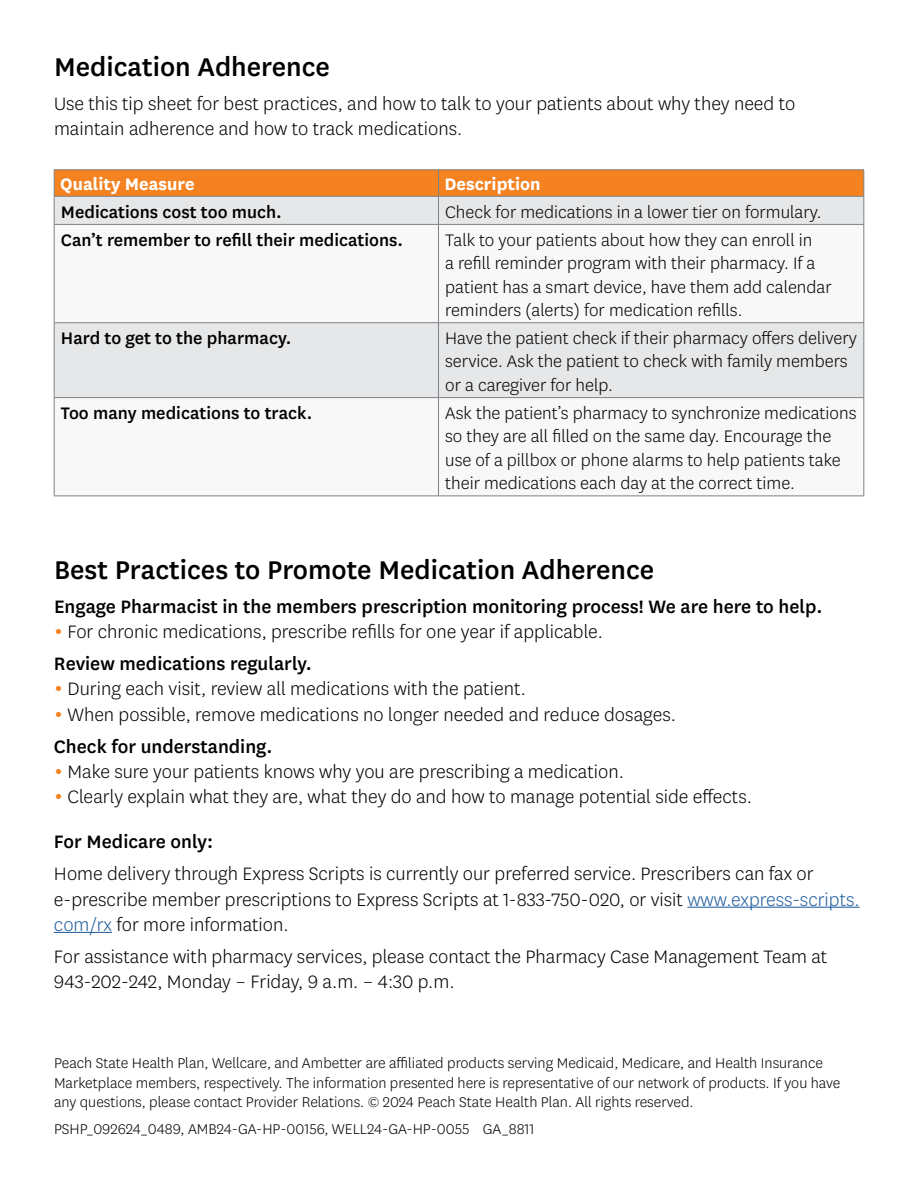
<style>
.page{position:relative;width:918px;height:1188px;background:#fff}
.page>*{position:absolute;margin:0;border:0;box-sizing:border-box;transform-origin:0 0}
.t1{font:500 30px "Centene Sans";color:#000}
.t2{font:300 21px/25.2px "Centene Sans";color:#000}
.t3{font:500 21px "Centene Sans";color:#000}
.t4{font:300 19.5px/23.4px "Centene Sans";color:#000}
.t5{font:500 19.5px "Centene Sans";color:#000}
.t6{font:700 19.5px "Centene Sans";color:#fff}
.t7{font:300 16.5px/19.8px "Centene Sans";color:#000}
.s1{font-weight:500;font-size:26.25px;color:#f58220}
.s2{color:#215e9e}
</style>
<div class="page">
<svg style="left:55px;top:225px;width:809px;height:271px"></svg>
<hr style="left:54px;top:169px;width:384px;height:1px;background:#808285">
<hr style="left:438px;top:169px;width:426px;height:1px;background:#808285">
<svg style="left:54px;top:170px;width:811px;height:54px;background:#eab486"></svg>
<hr style="left:864px;top:323px;width:1px;height:74px;background:#808285">
<hr style="left:54px;top:323px;width:1px;height:74px;background:#808285">
<hr style="left:438px;top:323px;width:1px;height:74px;background:#808285">
<hr style="left:54px;top:224px;width:384px;height:1px;background:#808285">
<hr style="left:54px;top:225px;width:1px;height:98px;background:#808285">
<hr style="left:54px;top:322px;width:384px;height:1px;background:#808285">
<hr style="left:438px;top:224px;width:426px;height:1px;background:#808285">
<hr style="left:438px;top:225px;width:1px;height:98px;background:#808285">
<hr style="left:864px;top:225px;width:1px;height:98px;background:#808285">
<hr style="left:438px;top:322px;width:426px;height:1px;background:#808285">
<hr style="left:438px;top:397px;width:426px;height:1px;background:#808285">
<hr style="left:864px;top:398px;width:1px;height:98px;background:#808285">
<hr style="left:438px;top:496px;width:426px;height:1px;background:#808285">
<hr style="left:54px;top:397px;width:384px;height:1px;background:#808285">
<hr style="left:54px;top:398px;width:1px;height:98px;background:#808285">
<hr style="left:438px;top:398px;width:1px;height:98px;background:#808285">
<hr style="left:54px;top:496px;width:384px;height:1px;background:#808285">
<hr style="left:687px;top:907px;width:173px;height:1px;background:#215e9e">
<hr style="left:54px;top:932px;width:58px;height:1px;background:#215e9e">
<h2 class="t1" style="left:54px;top:47px;width:278px">Medication Adherence</h2>
<p class="t2" style="left:54px;top:91px;width:743px">Use this tip sheet for best practices, and how to talk to your patients about why they need to maintain adherence and how to track medications.</p>
<p class="t6" style="left:60px;top:171px;width:136px">Quality Measure</p>
<p class="t6" style="left:444px;top:171px;width:98px">Description</p>
<p class="t5" style="left:61px;top:198px;width:222px">Medications cost too much.</p>
<p class="t4" style="left:445px;top:199px;width:378px">Check for medications in a lower tier on formulary.</p>
<p class="t5" style="left:61px;top:227px;width:344px">Can’t remember to refill their medications.</p>
<p class="t4" style="left:445px;top:228px;width:388px">Talk to your patients about how they can enroll in<br>a refill reminder program with their pharmacy. If a patient has a smart device, have them add calendar reminders (alerts) for medication refills.</p>
<p class="t5" style="left:61px;top:325px;width:232px">Hard to get to the pharmacy.</p>
<p class="t4" style="left:445px;top:326px;width:413px">Have the patient check if their pharmacy offers delivery service. Ask the patient to check with family members or a caregiver for help.</p>
<p class="t5" style="left:61px;top:400px;width:253px">Too many medications to track.</p>
<p class="t4" style="left:445px;top:401px;width:413px">Ask the patient’s pharmacy to synchronize medications so they are all filled on the same day. Encourage the use of a pillbox or phone alarms to help patients take their medications each day at the correct time.</p>
<h2 class="t1" style="left:54px;top:550px;width:602px">Best Practices to Promote Medication Adherence</h2>
<h3 class="t3" style="left:54px;top:592px;width:770px">Engage Pharmacist in the members prescription monitoring process! We are here to help.</h3>
<p class="t2" style="left:54px;top:619px;width:551px"><span class="s1">•</span> For chronic medications, prescribe refills for one year if applicable.</p>
<h3 class="t3" style="left:54px;top:650px;width:259px">Review medications regularly.</h3>
<p class="t2" style="left:54px;top:676px;width:474px"><span class="s1">•</span> During each visit, review all medications with the patient.</p>
<p class="t2" style="left:54px;top:701px;width:623px"><span class="s1">•</span> When possible, remove medications no longer needed and reduce dosages.</p>
<h3 class="t3" style="left:54px;top:732px;width:220px">Check for understanding.</h3>
<p class="t2" style="left:54px;top:758px;width:571px"><span class="s1">•</span> Make sure your patients knows why you are prescribing a medication.</p>
<p class="t2" style="left:54px;top:783px;width:699px"><span class="s1">•</span> Clearly explain what they are, what they do and how to manage potential side effects.</p>
<h3 class="t3" style="left:54px;top:828px;width:161px">For Medicare only:</h3>
<p class="t2" style="left:54px;top:861px;width:807px">Home delivery through Express Scripts is currently our preferred service. Prescribers can fax or e-prescribe member prescriptions to Express Scripts at 1-833-750-020, or visit <span class="s2">www.express-scripts. com/rx</span> for more information.</p>
<p class="t2" style="left:54px;top:943px;width:775px">For assistance with pharmacy services, please contact the Pharmacy Case Management Team at<br>943-202-242, Monday – Friday, 9 a.m. – 4:30 p.m.</p>
<p class="t7" style="left:54px;top:1052px;width:788px">Peach State Health Plan, Wellcare, and Ambetter are affiliated products serving Medicaid, Medicare, and Health Insurance<br>Marketplace members, respectively. The information presented here is representative of our network of products. If you have any questions, please contact Provider Relations. © 2024 Peach State Health Plan. All rights reserved.</p>
<p class="t7" style="left:54px;top:1119px;width:482px">PSHP_092624_0489, AMB24-GA-HP-00156, WELL24-GA-HP-0055 GA_8811</p>
</div>
